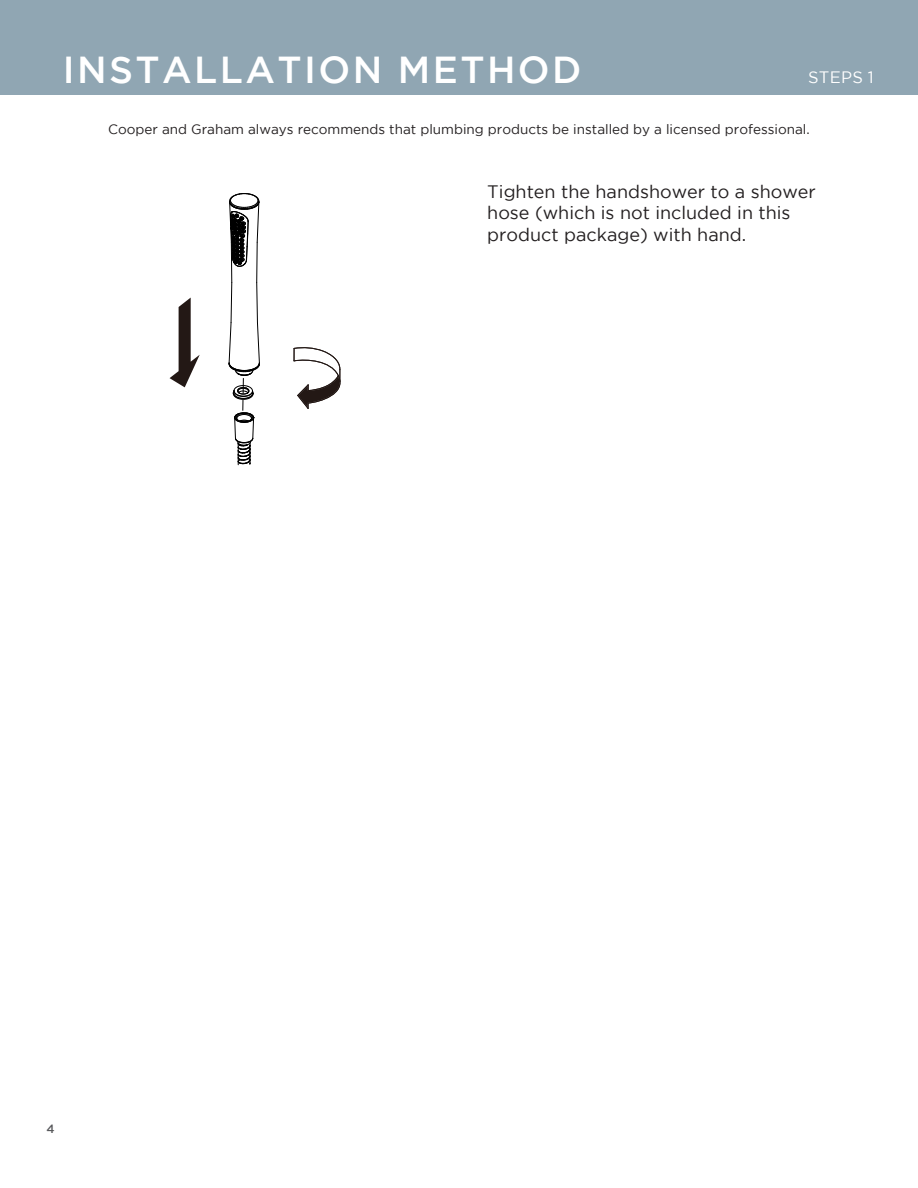
<style>
.page{position:relative;width:918px;height:1188px;background:#fff}
.page>*{position:absolute;margin:0;border:0;box-sizing:border-box;transform-origin:0 0}
.t1{font:500 37.5px "Gotham";letter-spacing:.065em;color:#fff}
.step_內文{font:18px/21.6px "Gotham";color:#231f20}
.t2{font:16.5px "Gotham";letter-spacing:.015em;color:#fff}
.t3{font:13.5px "Gotham";color:#231f20}
.t4{font:500 12px "Gotham";color:#58595c}
</style>
<div class="page">
<div style="left:0;top:0;width:918px;height:94px;background:#90a6b3"></div>
<svg style="left:293px;top:347px;width:48px;height:62px"></svg>
<svg style="left:228px;top:193px;width:32px;height:272px"></svg>
<svg style="left:170px;top:298px;width:30px;height:89px"></svg>
<h1 class="t1" style="left:63px;top:48px;width:520px">INSTALLATION METHOD</h1>
<p class="t2" style="left:808px;top:68px;width:67px">STEPS 1</p>
<p class="t3" style="left:108px;top:122px;width:703px">Cooper and Graham always recommends that plumbing products be installed by a licensed professional.</p>
<p class="step_內文" style="left:487px;top:180px;width:330px">Tighten the handshower to a shower hose (which is not included in this product package) with hand.</p>
<p class="t4" style="left:46px;top:1122px;width:10px">4</p>
</div>
